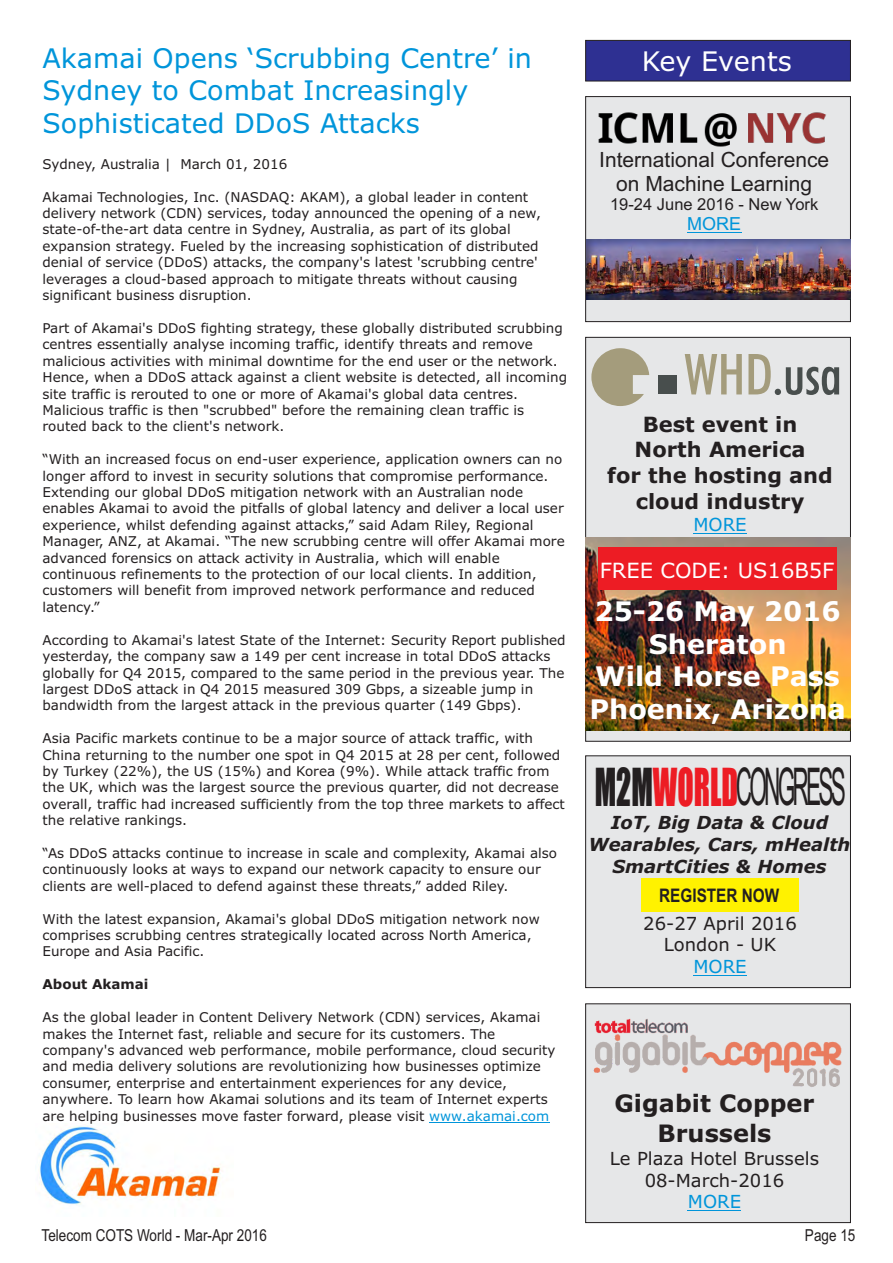
<style>
.page{position:relative;width:893px;height:1263px;background:#fff}
.page>*{position:absolute;margin:0;border:0;box-sizing:border-box;transform-origin:0 0}
.t1{font:52.05px "Arial";letter-spacing:-.125em;color:#231f20;scale:.44 1}
.t2{font:27px/32.8px "Verdana";color:#0095da}
.t3{font:700 27px/32.8px "Verdana";color:#fff;text-align:center}
.t4{font:27px "Verdana";color:#fff}
.t5{font:700 24px/29.1px "Verdana";color:#231f20;text-align:center}
.t6{font:700 21px/25.5px "Verdana";color:#231f20;text-align:center}
.t7{font:21px/23.4px "Arial";color:#231f20;text-align:center}
.t8{font:21px "Verdana";color:#fff}
.t9{font:700 18.75px "Arial Narrow";color:#231f20}
.t10{font:italic 700 18px/21.9px "Verdana";color:#231f20;text-align:center}
.t11{font:18px/21.9px "Verdana";color:#231f20;text-align:center}
.t12{font:18px "Verdana";color:#0095da}
.t13{font:18px "Arial";color:#0095da}
.t14{font:16.5px "Arial Narrow";color:#231f20}
.t15{font:16.5px "Arial";color:#231f20}
.t16{font:13.5px/16.4px "Verdana";color:#231f20}
.t17{font:700 13.5px "Verdana";color:#231f20}
.s1{color:#0095da}
.s2{font-family:"Impact";font-size:48.45px}
.s3{font-family:"Impact";font-size:48.45px;color:#ed1c24}
</style>
<div class="page">
<div style="left:585px;top:40px;width:266px;height:41px;background:#2e3092;border:1px solid #231f20"></div>
<img style="left:40px;top:1126px;width:181px;height:79px">
<hr style="left:429px;top:1122px;width:120px;height:1px;background:#0095da">
<div style="left:585px;top:337px;width:266px;height:404px;background:#e6e7e8;border:1px solid #231f20"></div>
<div style="left:585px;top:756px;width:266px;height:232px;background:#e6e7e8;border:1px solid #231f20"></div>
<div style="left:585px;top:1004px;width:266px;height:219px;background:#e6e7e8;border:1px solid #231f20"></div>
<svg style="left:591px;top:348px;width:58px;height:58px"></svg>
<div style="left:658px;top:375px;width:19px;height:19px;background:#484e4d"></div>
<svg style="left:685px;top:354px;width:57px;height:40px"></svg>
<svg style="left:748px;top:354px;width:91px;height:41px"></svg>
<hr style="left:693px;top:975px;width:54px;height:1px;background:#0095da">
<div style="left:641px;top:878px;width:158px;height:34px;background:#fff200"></div>
<hr style="left:693px;top:533px;width:54px;height:1px;background:#0095da">
<img style="left:585px;top:538px;width:265px;height:192px">
<div style="left:598px;top:548px;width:239px;height:42px;background:#ed1c24"></div>
<img style="left:585px;top:1010px;width:265px;height:85px">
<hr style="left:688px;top:1210px;width:53px;height:1px;background:#0095da">
<div style="left:585px;top:96px;width:266px;height:226px;background:#e6e7e8;border:1px solid #231f20"></div>
<img style="left:592px;top:96px;width:256px;height:51px">
<img style="left:586px;top:239px;width:265px;height:60px">
<hr style="left:687px;top:232px;width:54px;height:1px;background:#0095da">
<h2 class="t2" style="left:43px;top:44px;width:491px">Akamai Opens ‘Scrubbing Centre’ in<br>Sydney to Combat Increasingly<br>Sophisticated DDoS Attacks</h2>
<p class="t16" style="left:43px;top:157px;width:246px">Sydney, Australia | March 01, 2016</p>
<p class="t16" style="left:43px;top:190px;width:500px">Akamai Technologies, Inc. (NASDAQ: AKAM), a global leader in content delivery network (CDN) services, today announced the opening of a new, state-of-the-art data centre in Sydney, Australia, as part of its global expansion strategy. Fueled by the increasing sophistication of distributed denial of service (DDoS) attacks, the company's latest 'scrubbing centre' leverages a cloud-based approach to mitigate threats without causing significant business disruption.</p>
<p class="t16" style="left:43px;top:321px;width:526px">Part of Akamai's DDoS fighting strategy, these globally distributed scrubbing centres essentially analyse incoming traffic, identify threats and remove malicious activities with minimal downtime for the end user or the network.<br>Hence, when a DDoS attack against a client website is detected, all incoming site traffic is rerouted to one or more of Akamai's global data centres.<br>Malicious traffic is then "scrubbed" before the remaining clean traffic is routed back to the client's network.</p>
<p class="t16" style="left:43px;top:452px;width:524px">“With an increased focus on end-user experience, application owners can no longer afford to invest in security solutions that compromise performance.<br>Extending our global DDoS mitigation network with an Australian node enables Akamai to avoid the pitfalls of global latency and deliver a local user experience, whilst defending against attacks,” said Adam Riley, Regional Manager, ANZ, at Akamai. “The new scrubbing centre will offer Akamai more advanced forensics on attack activity in Australia, which will enable continuous refinements to the protection of our local clients. In addition, customers will benefit from improved network performance and reduced latency.”</p>
<p class="t16" style="left:43px;top:633px;width:525px">According to Akamai's latest State of the Internet: Security Report published yesterday, the company saw a 149 per cent increase in total DDoS attacks globally for Q4 2015, compared to the same period in the previous year. The largest DDoS attack in Q4 2015 measured 309 Gbps, a sizeable jump in bandwidth from the largest attack in the previous quarter (149 Gbps).</p>
<p class="t16" style="left:43px;top:731px;width:524px">Asia Pacific markets continue to be a major source of attack traffic, with China returning to the number one spot in Q4 2015 at 28 per cent, followed by Turkey (22%), the US (15%) and Korea (9%). While attack traffic from the UK, which was the largest source the previous quarter, did not decrease overall, traffic had increased sufficiently from the top three markets to affect the relative rankings.</p>
<p class="t16" style="left:43px;top:846px;width:516px">“As DDoS attacks continue to increase in scale and complexity, Akamai also continuously looks at ways to expand our network capacity to ensure our clients are well-placed to defend against these threats,” added Riley.</p>
<p class="t16" style="left:43px;top:912px;width:499px">With the latest expansion, Akamai's global DDoS mitigation network now comprises scrubbing centres strategically located across North America,<br>Europe and Asia Pacific.</p>
<p class="t17" style="left:43px;top:979px;width:108px">About Akamai</p>
<p class="t16" style="left:43px;top:1010px;width:515px">As the global leader in Content Delivery Network (CDN) services, Akamai makes the Internet fast, reliable and secure for its customers. The company's advanced web performance, mobile performance, cloud security and media delivery solutions are revolutionizing how businesses optimize consumer, enterprise and entertainment experiences for any device, anywhere. To learn how Akamai solutions and its team of Internet experts are helping businesses move faster forward, please visit <span class="s1">www.akamai.com</span></p>
<h2 class="t4" style="left:642px;top:51px;width:152px">Key Events</h2>
<h3 class="t7" style="left:599px;top:150px;width:231px">International Conference on Machine Learning</h3>
<p class="t15" style="left:610px;top:198px;width:210px">19-24 June 2016 - New York</p>
<h3 class="t13" style="left:687px;top:217px;width:55px">MORE</h3>
<h3 class="t6" style="left:607px;top:413px;width:227px">Best event in<br>North America<br>for the hosting and cloud industry</h3>
<h3 class="t12" style="left:693px;top:517px;width:55px">MORE</h3>
<h3 class="t8" style="left:600px;top:562px;width:236px">FREE CODE: US16B5F</h3>
<h2 class="t3" style="left:589px;top:597px;width:258px">25-26 May 2016<br>Sheraton<br>Wild Horse Pass<br>Phoenix, Arizona</h2>
<h1 class="t1" style="left:595px;top:767px;width:572px"><span class="s2">M2M</span><span class="s3">WORLD</span>CONGRESS</h1>
<h3 class="t10" style="left:588px;top:813px;width:263px">IoT, Big Data &amp; Cloud<br>Wearables, Cars, mHealth<br>SmartCities &amp; Homes</h3>
<h3 class="t9" style="left:659px;top:888px;width:122px">REGISTER NOW</h3>
<h3 class="t11" style="left:643px;top:913px;width:155px">26-27 April 2016<br>London - UK</h3>
<h3 class="t12" style="left:693px;top:959px;width:55px">MORE</h3>
<h3 class="t5" style="left:614px;top:1091px;width:201px">Gigabit Copper<br>Brussels</h3>
<h3 class="t11" style="left:610px;top:1149px;width:211px">Le Plaza Hotel Brussels<br>08-March-2016</h3>
<h3 class="t12" style="left:688px;top:1195px;width:55px">MORE</h3>
<p class="t14" style="left:42px;top:1229px;width:227px">Telecom COTS World - Mar-Apr 2016</p>
<p class="t14" style="left:805px;top:1229px;width:52px">Page 15</p>
</div>
